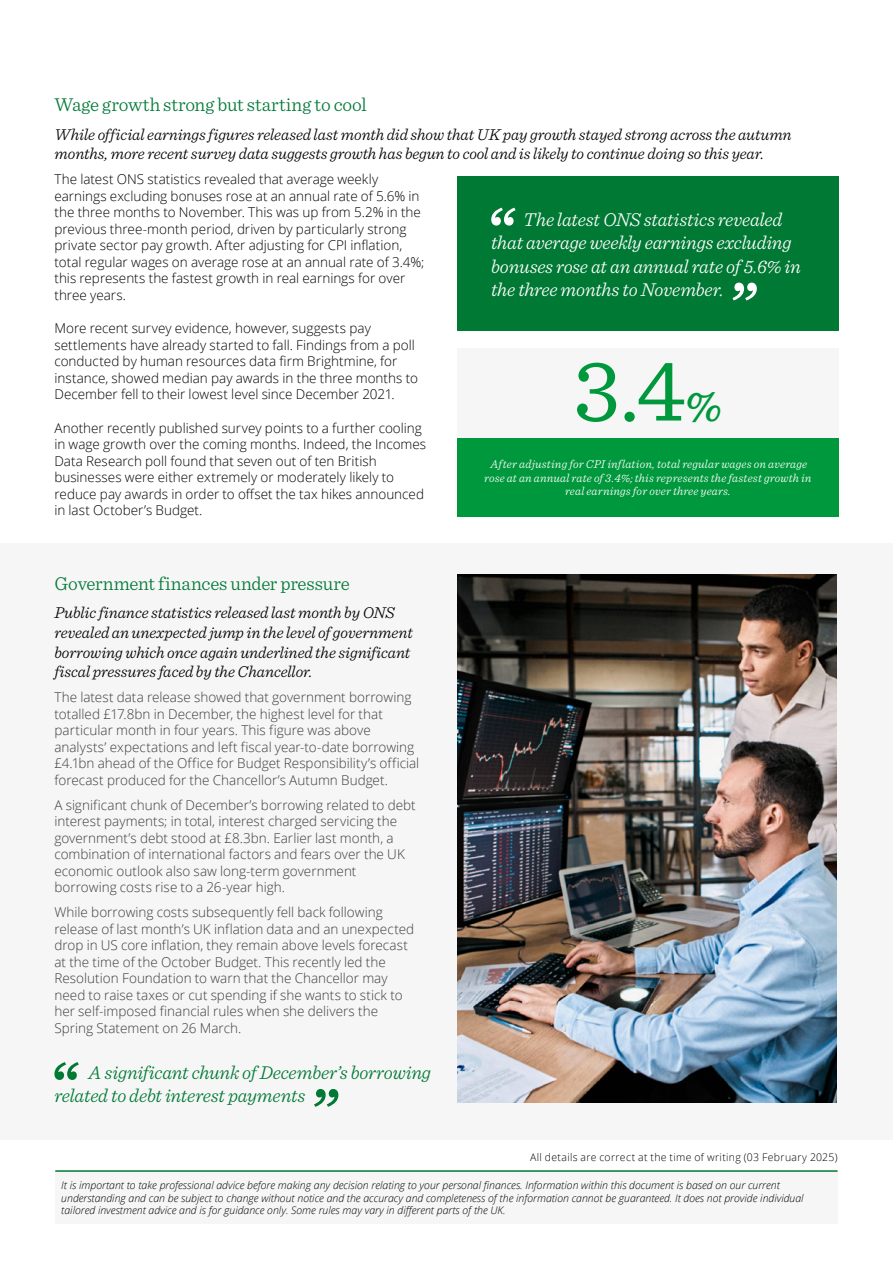
<style>
.page{position:relative;width:893px;height:1263px;background:#fff}
.page>*{position:absolute;margin:0;border:0;box-sizing:border-box;transform-origin:0 0}
.t1{font:90px "Sentinel";color:#00983c}
.t2{font:italic 300 19.5px/23.4px "Sentinel";letter-spacing:-.015em;color:#fff}
.t3{font:italic 300 19.5px/23.4px "Sentinel";letter-spacing:-.015em;color:#007935}
.t4{font:300 19.5px "Sentinel";letter-spacing:-.01em;color:#007935}
.t5{font:italic 300 16.5px/19.8px "Sentinel";letter-spacing:-.01em;color:#000}
.t6{font:300 13.5px/16.5px "Open Sans";color:#3c3c3b}
.t7{font:300 13.5px/16.5px "Open Sans";color:#000}
.t8{font:italic 300 12px/13.5px "Sentinel";letter-spacing:.015em;color:#fff;text-align:center}
.t9{font:italic 300 10.5px/12.6px "Open Sans";color:#000}
.t10{font:300 10.5px "Open Sans";letter-spacing:.03em;color:#000}
.s1{font-weight:500;font-size:45px}
</style>
<div class="page">
<div style="left:55px;top:1171px;width:783px;height:53px;background:#f6f6f6"></div>
<hr style="left:55px;top:1170px;width:783px;height:2px;background:#007935">
<div style="left:0;top:543px;width:893px;height:597px;background:#f6f6f6"></div>
<svg style="left:54px;top:1062px;width:25px;height:18px"></svg>
<svg style="left:314px;top:1089px;width:24px;height:18px"></svg>
<img style="left:457px;top:575px;width:380px;height:527px">
<div style="left:457px;top:176px;width:381px;height:154px;background:#007935"></div>
<svg style="left:491px;top:208px;width:25px;height:18px"></svg>
<svg style="left:732px;top:283px;width:25px;height:17px"></svg>
<div style="left:457px;top:437px;width:381px;height:80px;background:#00983c"></div>
<div style="left:457px;top:348px;width:381px;height:89px;background:#f6f6f6"></div>
<h2 class="t4" style="left:54px;top:90px;width:314px">Wage growth strong but starting to cool</h2>
<p class="t5" style="left:54px;top:123px;width:739px">While official earnings figures released last month did show that UK pay growth stayed strong across the autumn months, more recent survey data suggests growth has begun to cool and is likely to continue doing so this year.</p>
<p class="t7" style="left:54px;top:171px;width:372px">The latest ONS statistics revealed that average weekly earnings excluding bonuses rose at an annual rate of 5.6% in the three months to November. This was up from 5.2% in the previous three-month period, driven by particularly strong private sector pay growth. After adjusting for CPI inflation, total regular wages on average rose at an annual rate of 3.4%; this represents the fastest growth in real earnings for over three years.</p>
<p class="t7" style="left:54px;top:320px;width:365px">More recent survey evidence, however, suggests pay settlements have already started to fall. Findings from a poll conducted by human resources data firm Brightmine, for instance, showed median pay awards in the three months to December fell to their lowest level since December 2021.</p>
<p class="t7" style="left:54px;top:419px;width:373px">Another recently published survey points to a further cooling in wage growth over the coming months. Indeed, the Incomes Data Research poll found that seven out of ten British businesses were either extremely or moderately likely to reduce pay awards in order to offset the tax hikes announced in last October’s Budget.</p>
<h2 class="t2" style="left:491px;top:206px;width:311px;text-indent:32px">The latest ONS statistics revealed that average weekly earnings excluding bonuses rose at an annual rate of 5.6% in the three months to November.</h2>
<h1 class="t1" style="left:574px;top:323px;width:150px">3.4<span class="s1">%</span></h1>
<p class="t8" style="left:484px;top:457px;width:329px">After adjusting for CPI inflation, total regular wages on average rose at an annual rate of 3.4%; this represents the fastest growth in real earnings for over three years.</p>
<h2 class="t4" style="left:54px;top:569px;width:297px">Government finances under pressure</h2>
<p class="t5" style="left:54px;top:601px;width:360px">Public finance statistics released last month by ONS revealed an unexpected jump in the level of government borrowing which once again underlined the significant fiscal pressures faced by the Chancellor.</p>
<p class="t6" style="left:54px;top:689px;width:366px">The latest data release showed that government borrowing totalled £17.8bn in December, the highest level for that particular month in four years. This figure was above analysts’ expectations and left fiscal year-to-date borrowing £4.1bn ahead of the Office for Budget Responsibility’s official forecast produced for the Chancellor’s Autumn Budget.</p>
<p class="t6" style="left:54px;top:796px;width:363px">A significant chunk of December’s borrowing related to debt interest payments; in total, interest charged servicing the government’s debt stood at £8.3bn. Earlier last month, a combination of international factors and fears over the UK economic outlook also saw long-term government borrowing costs rise to a 26-year high.</p>
<p class="t6" style="left:54px;top:904px;width:361px">While borrowing costs subsequently fell back following release of last month’s UK inflation data and an unexpected drop in US core inflation, they remain above levels forecast at the time of the October Budget. This recently led the Resolution Foundation to warn that the Chancellor may need to raise taxes or cut spending if she wants to stick to her self-imposed financial rules when she delivers the Spring Statement on 26 March.</p>
<h2 class="t3" style="left:54px;top:1059px;width:378px;text-indent:34px">A significant chunk of December’s borrowing related to debt interest payments</h2>
<p class="t10" style="left:530px;top:1150px;width:309px">All details are correct at the time of writing (03 February 2025)</p>
<p class="t9" style="left:61px;top:1178px;width:744px">It is important to take professional advice before making any decision relating to your personal finances. Information within this document is based on our current understanding and can be subject to change without notice and the accuracy and completeness of the information cannot be guaranteed. It does not provide individual tailored investment advice and is for guidance only. Some rules may vary in different parts of the UK.</p>
</div>
